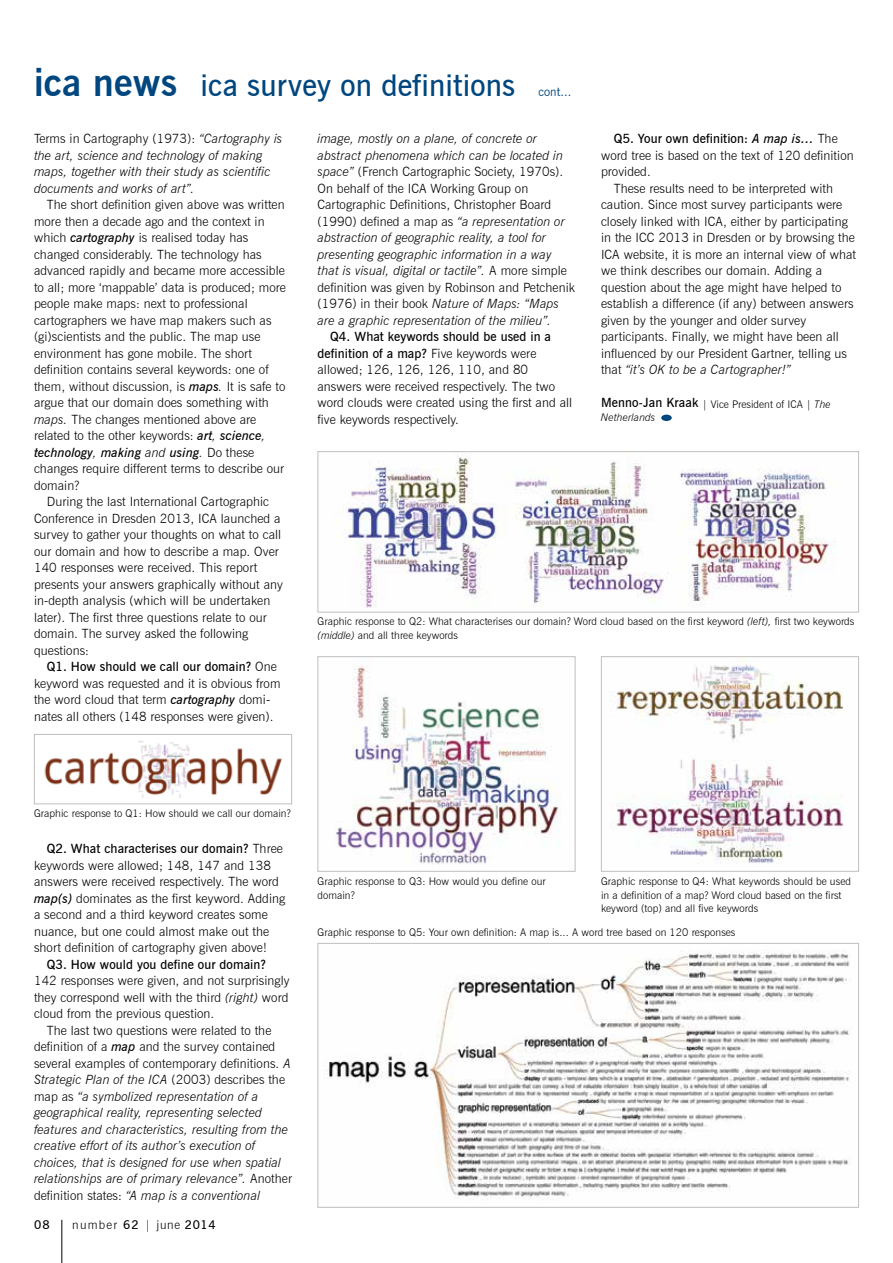
<style>
.page{position:relative;width:893px;height:1263px;background:#fff}
.page>*{position:absolute;margin:0;border:0;box-sizing:border-box;transform-origin:0 0}
.t1{font:600 30px "News Gothic BT";letter-spacing:.005em;color:#00467f}
.t2{font:300 12.75px/16.5px "News Gothic BT";letter-spacing:.005em;color:#000}
.t3{font:italic 300 12.75px/16.5px "News Gothic BT";letter-spacing:.005em;color:#000}
.t4{font:600 12.75px "News Gothic BT";letter-spacing:.005em;color:#000}
.t5{font:300 12px "News Gothic BT";letter-spacing:.1em;color:#000}
.t6{font:12px "News Gothic BT";color:#00467f}
.t7{font:600 12px "News Gothic BT";color:#000}
.t8{font:300 10.5px/13.5px "News Gothic BT";letter-spacing:.005em;color:#000}
.s1{font-weight:700;font-size:37.5px}
.s2{font-style:normal}
.s3{font-weight:600;font-style:italic}
.s4{font-style:italic}
.s5{font-weight:600}
.s6{font-weight:300}
.s7{font-weight:600;font-size:12.75px}
</style>
<div class="page">
<hr style="left:62px;top:1220px;width:1px;height:43px;background:#000">
<hr style="left:892px;top:545px;width:1px;height:718px;background:#dcf2fd">
<hr style="left:892px;top:55px;width:1px;height:55px;background:#00467f">
<img style="left:36px;top:741px;width:256px;height:64px">
<img style="left:334px;top:455px;width:501px;height:153px">
<div style="left:317px;top:451px;width:542px;height:161px;border:1px solid #bfbfbd"></div>
<img style="left:336px;top:666px;width:225px;height:199px">
<div style="left:317px;top:656px;width:258px;height:216px;border:1px solid #bfbfbd"></div>
<img style="left:610px;top:664px;width:233px;height:200px">
<div style="left:601px;top:656px;width:258px;height:216px;border:1px solid #bfbfbd"></div>
<img style="left:324px;top:952px;width:526px;height:248px">
<div style="left:317px;top:943px;width:542px;height:265px;border:1px solid #bfbfbd"></div>
<div style="left:34px;top:734px;width:258px;height:70px;border:1px solid #bfbfbd"></div>
<div style="left:661px;top:415px;width:11px;height:6px;background:#00467f;border-radius:50%"></div>
<h1 class="t1" style="left:34px;top:67px;width:483px"><span class="s1">ica news</span> ica survey on definitions</h1>
<p class="t6" style="left:538px;top:84px;width:34px">cont...</p>
<p class="t3" style="left:34px;top:131px;width:250px"><span class="s2">Terms in Cartography (1973):</span> “Cartography is the art, science and technology of making maps, together with their study as scientific documents and works of art”.</p>
<p class="t2" style="left:34px;top:197px;width:253px;text-indent:13px">The short definition given above was written more then a decade ago and the context in which <span class="s3">cartography</span> is realised today has changed considerably. The technology has advanced rapidly and became more accessible to all; more ‘mappable’ data is produced; more people make maps: next to professional cartographers we have map makers such as (gi)scientists and the public. The map use environment has gone mobile. The short definition contains several keywords: one of them, without discussion, is <span class="s3">maps</span><span class="s4">.</span> It is safe to argue that our domain does something with <span class="s4">maps.</span> The changes mentioned above are related to the other keywords: <span class="s3">art</span><span class="s4">,</span> <span class="s3">science</span><span class="s4">, </span><span class="s3">technology</span><span class="s4">,</span> <span class="s3">making</span> <span class="s4">and</span> <span class="s3">using</span><span class="s4">.</span> Do these changes require different terms to describe our domain?</p>
<p class="t2" style="left:34px;top:494px;width:250px;text-indent:13px">During the last International Cartographic Conference in Dresden 2013, ICA launched a survey to gather your thoughts on what to call our domain and how to describe a map. Over 140 responses were received. This report presents your answers graphically without any in-depth analysis (which will be undertaken later). The first three questions relate to our domain. The survey asked the following questions:</p>
<p class="t2" style="left:34px;top:659px;width:248px;text-indent:13px"><span class="s5">Q1. How should we call our domain?</span> One keyword was requested and it is obvious from the word cloud that term <span class="s3">cartography</span> domi&shy;nates all others (148 responses were given).</p>
<p class="t3" style="left:317px;top:130px;width:259px">image, mostly on a plane, of concrete or abstract phenomena which can be located in space” <span class="s2">(French Cartographic Society, 1970s).<br>On behalf of the ICA Working Group on Cartographic Definitions, Christopher Board (1990) defined a map as</span> “a representation or abstraction of geographic reality, a tool for presenting geographic information in a way that is visual, digital or tactile”. <span class="s2">A more simple definition was given by Robinson and Petchenik (1976) in their book</span> Nature of Maps: “Maps are a graphic representation of the milieu”.</p>
<p class="t2" style="left:317px;top:328px;width:256px;text-indent:13px"><span class="s5">Q4. What keywords should be used in a definition of a map?</span> Five keywords were allowed; 126, 126, 126, 110, and 80 answers were received respectively. The two word clouds were created using the first and all five keywords respectively.</p>
<p class="t4" style="left:614px;top:131px;width:225px">Q5. Your own definition: <span class="s4">A map is…</span> <span class="s6">The</span></p>
<p class="t2" style="left:601px;top:147px;width:254px">word tree is based on the text of 120 definition</p>
<p class="t2" style="left:601px;top:163px;width:51px">provided.</p>
<p class="t2" style="left:614px;top:180px;width:221px">These results need to be interpreted with</p>
<p class="t2" style="left:601px;top:196px;width:243px">caution. Since most survey participants were</p>
<p class="t2" style="left:601px;top:213px;width:248px">closely linked with ICA, either by participating</p>
<p class="t2" style="left:601px;top:229px;width:255px">in the ICC 2013 in Dresden or by browsing the</p>
<p class="t2" style="left:601px;top:246px;width:256px">ICA website, it is more an internal view of what</p>
<p class="t2" style="left:601px;top:262px;width:222px">we think describes our domain. Adding a</p>
<p class="t2" style="left:601px;top:279px;width:242px">question about the age might have helped to</p>
<p class="t2" style="left:601px;top:295px;width:254px">establish a difference (if any) between answers</p>
<p class="t2" style="left:601px;top:312px;width:207px">given by the younger and older survey</p>
<p class="t2" style="left:601px;top:328px;width:239px">participants. Finally, we might have been all</p>
<p class="t2" style="left:601px;top:345px;width:247px">influenced by our President Gartner, telling us</p>
<p class="t3" style="left:601px;top:361px;width:191px"><span class="s2">that</span> “it’s OK to be a Cartographer!”</p>
<p class="t8" style="left:601px;top:397px;width:231px"><span class="s7">Menno-Jan Kraak</span> | Vice President of ICA | <span class="s4">The<br>Netherlands</span></p>
<p class="t8" style="left:317px;top:615px;width:538px">Graphic response to Q2: What characterises our domain? Word cloud based on the first keyword <span class="s4">(left),</span> first two keywords <span class="s4">(middle)</span> and all three keywords</p>
<p class="t8" style="left:34px;top:806px;width:258px">Graphic response to Q1: How should we call our domain?</p>
<p class="t2" style="left:34px;top:840px;width:253px;text-indent:13px"><span class="s5">Q2. What characterises our domain?</span> Three keywords were allowed; 148, 147 and 138 answers were received respectively. The word <span class="s3">map(s)</span> dominates as the first keyword. Adding a second and a third keyword creates some nuance, but one could almost make out the short definition of cartography given above!</p>
<p class="t4" style="left:47px;top:956px;width:221px">Q3. How would you define our domain?</p>
<p class="t2" style="left:34px;top:972px;width:257px;text-align:justify">142 responses were given, and not surprisingly they correspond well with the third <span class="s4">(right)</span> word cloud from the previous question.</p>
<p class="t3" style="left:34px;top:1022px;width:259px;text-indent:13px"><span class="s2">The last two questions were related to the definition of a</span> <span class="s5">map</span> <span class="s2">and the survey contained several examples of contemporary definitions.</span> A Strategic Plan of the ICA <span class="s2">(2003) describes the map as</span> “a symbolized representation of a geographical reality, representing selected features and characteristics, resulting from the creative effort of its author’s execution of choices, that is designed for use when spatial relationships are of primary relevance”. <span class="s2">Another definition states:</span> “A map is a conventional</p>
<p class="t7" style="left:34px;top:1217px;width:17px">08</p>
<p class="t5" style="left:72px;top:1217px;width:145px">number <span class="s5">62</span> | june <span class="s5">2014</span></p>
<p class="t8" style="left:317px;top:874px;width:230px">Graphic response to Q3: How would you define our domain?</p>
<p class="t8" style="left:601px;top:874px;width:251px">Graphic response to Q4: What keywords should be used in a definition of a map? Word cloud based on the first keyword (top) and all five keywords</p>
<p class="t8" style="left:317px;top:925px;width:419px">Graphic response to Q5: Your own definition: A map is... A word tree based on 120 responses</p>
</div>
